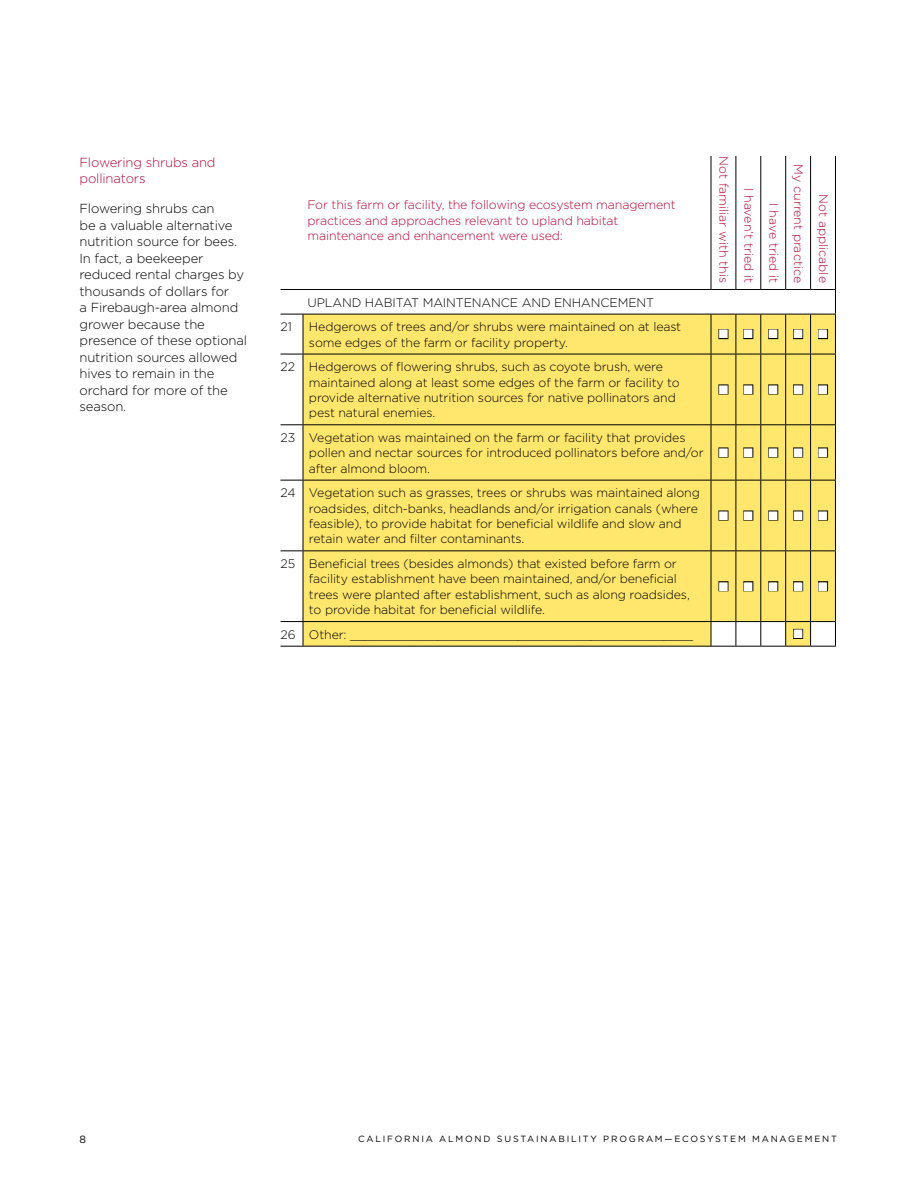
<style>
.page{position:relative;width:918px;height:1188px;background:#fff}
.page>*{position:absolute;margin:0;border:0;box-sizing:border-box;transform-origin:0 0}
.t1{font:300 13.05px/16.5px "Gotham";letter-spacing:-.01em;color:#000}
.t2{font:300 13.05px/16.5px "Gotham";letter-spacing:-.01em;color:#b30838}
.t3{font:300 12.3px/15.3px "Gotham";letter-spacing:-.01em;color:#000}
.t4{font:300 12.3px/15.3px "Gotham";letter-spacing:-.01em;color:#b30838}
.t5{font:12.3px "Zapf Dingbats ITC";color:#fff}
.t6{font:10.5px "Gotham";color:#000}
.t7{font:9px "Gotham";letter-spacing:.2em;color:#000}
</style>
<div class="page">
<div style="left:304px;top:315px;width:531px;height:331px;background:#ffe76e"></div>
<hr style="left:711px;top:156px;width:1px;height:133px;background:#000">
<hr style="left:736px;top:156px;width:1px;height:133px;background:#000">
<hr style="left:760px;top:156px;width:1px;height:133px;background:#000">
<hr style="left:785px;top:156px;width:1px;height:133px;background:#000">
<hr style="left:810px;top:156px;width:1px;height:133px;background:#000">
<svg style="left:280px;top:289px;width:23px;height:1px"></svg>
<hr style="left:303px;top:289px;width:408px;height:1px;background:#000">
<svg style="left:280px;top:314px;width:23px;height:1px"></svg>
<hr style="left:303px;top:314px;width:408px;height:1px;background:#000">
<hr style="left:303px;top:314px;width:1px;height:40px;background:#000">
<hr style="left:711px;top:314px;width:1px;height:40px;background:#000">
<hr style="left:736px;top:314px;width:1px;height:40px;background:#000">
<hr style="left:760px;top:314px;width:1px;height:40px;background:#000">
<hr style="left:785px;top:314px;width:1px;height:40px;background:#000">
<hr style="left:810px;top:314px;width:1px;height:40px;background:#000">
<hr style="left:835px;top:314px;width:1px;height:40px;background:#000">
<svg style="left:280px;top:354px;width:23px;height:1px"></svg>
<hr style="left:303px;top:354px;width:408px;height:1px;background:#000">
<hr style="left:303px;top:354px;width:1px;height:70px;background:#000">
<hr style="left:711px;top:354px;width:1px;height:70px;background:#000">
<hr style="left:736px;top:354px;width:1px;height:70px;background:#000">
<hr style="left:760px;top:354px;width:1px;height:70px;background:#000">
<hr style="left:785px;top:354px;width:1px;height:70px;background:#000">
<svg style="left:711px;top:354px;width:124px;height:1px"></svg>
<hr style="left:810px;top:354px;width:1px;height:70px;background:#000">
<hr style="left:835px;top:354px;width:1px;height:70px;background:#000">
<svg style="left:280px;top:424px;width:23px;height:1px"></svg>
<hr style="left:303px;top:424px;width:408px;height:1px;background:#000">
<hr style="left:303px;top:425px;width:1px;height:55px;background:#000">
<hr style="left:711px;top:425px;width:1px;height:55px;background:#000">
<hr style="left:736px;top:425px;width:1px;height:55px;background:#000">
<hr style="left:760px;top:425px;width:1px;height:55px;background:#000">
<hr style="left:785px;top:425px;width:1px;height:55px;background:#000">
<svg style="left:711px;top:424px;width:125px;height:1px"></svg>
<hr style="left:810px;top:425px;width:1px;height:55px;background:#000">
<hr style="left:835px;top:425px;width:1px;height:55px;background:#000">
<svg style="left:280px;top:480px;width:23px;height:1px"></svg>
<hr style="left:303px;top:480px;width:408px;height:1px;background:#000">
<hr style="left:303px;top:481px;width:1px;height:69px;background:#000">
<hr style="left:711px;top:481px;width:1px;height:69px;background:#000">
<hr style="left:736px;top:481px;width:1px;height:69px;background:#000">
<hr style="left:760px;top:481px;width:1px;height:69px;background:#000">
<hr style="left:785px;top:481px;width:1px;height:69px;background:#000">
<svg style="left:711px;top:480px;width:125px;height:1px"></svg>
<hr style="left:810px;top:481px;width:1px;height:69px;background:#000">
<hr style="left:835px;top:481px;width:1px;height:69px;background:#000">
<svg style="left:280px;top:550px;width:23px;height:1px"></svg>
<hr style="left:303px;top:550px;width:408px;height:1px;background:#000">
<hr style="left:303px;top:551px;width:1px;height:70px;background:#000">
<hr style="left:711px;top:551px;width:1px;height:70px;background:#000">
<hr style="left:736px;top:551px;width:1px;height:70px;background:#000">
<hr style="left:760px;top:551px;width:1px;height:70px;background:#000">
<hr style="left:785px;top:551px;width:1px;height:70px;background:#000">
<svg style="left:711px;top:550px;width:125px;height:1px"></svg>
<hr style="left:810px;top:551px;width:1px;height:70px;background:#000">
<hr style="left:835px;top:551px;width:1px;height:70px;background:#000">
<hr style="left:303px;top:621px;width:408px;height:1px;background:#000">
<svg style="left:280px;top:621px;width:24px;height:26px"></svg>
<hr style="left:303px;top:646px;width:408px;height:1px;background:#000">
<svg style="left:711px;top:621px;width:125px;height:26px"></svg>
<svg style="left:711px;top:289px;width:125px;height:26px"></svg>
<hr style="left:835px;top:156px;width:1px;height:133px;background:#000">
<div style="left:718px;top:329px;width:10px;height:10px;border:2px solid #000"></div>
<div style="left:743px;top:329px;width:10px;height:10px;border:2px solid #000"></div>
<div style="left:768px;top:329px;width:10px;height:10px;border:2px solid #000"></div>
<div style="left:793px;top:329px;width:10px;height:10px;border:2px solid #000"></div>
<div style="left:818px;top:329px;width:10px;height:10px;border:2px solid #000"></div>
<div style="left:768px;top:384px;width:10px;height:11px;border:2px solid #000"></div>
<div style="left:793px;top:384px;width:10px;height:11px;border:2px solid #000"></div>
<div style="left:818px;top:384px;width:10px;height:11px;border:2px solid #000"></div>
<div style="left:768px;top:447px;width:10px;height:11px;border:2px solid #000"></div>
<div style="left:793px;top:447px;width:10px;height:11px;border:2px solid #000"></div>
<div style="left:818px;top:447px;width:10px;height:11px;border:2px solid #000"></div>
<div style="left:768px;top:510px;width:10px;height:11px;border:2px solid #000"></div>
<div style="left:793px;top:510px;width:10px;height:11px;border:2px solid #000"></div>
<div style="left:818px;top:510px;width:10px;height:11px;border:2px solid #000"></div>
<div style="left:718px;top:581px;width:10px;height:10px;border:2px solid #000"></div>
<div style="left:743px;top:581px;width:10px;height:10px;border:2px solid #000"></div>
<div style="left:768px;top:581px;width:10px;height:10px;border:2px solid #000"></div>
<div style="left:793px;top:581px;width:10px;height:10px;border:2px solid #000"></div>
<div style="left:818px;top:581px;width:10px;height:10px;border:2px solid #000"></div>
<div style="left:793px;top:629px;width:10px;height:10px;border:2px solid #000"></div>
<svg style="left:719px;top:330px;width:34px;height:8px"></svg>
<svg style="left:769px;top:330px;width:33px;height:8px"></svg>
<svg style="left:719px;top:385px;width:34px;height:9px"></svg>
<svg style="left:769px;top:385px;width:33px;height:9px"></svg>
<svg style="left:719px;top:448px;width:34px;height:9px"></svg>
<svg style="left:769px;top:448px;width:33px;height:9px"></svg>
<svg style="left:719px;top:511px;width:34px;height:9px"></svg>
<svg style="left:769px;top:511px;width:33px;height:9px"></svg>
<svg style="left:719px;top:582px;width:34px;height:9px"></svg>
<svg style="left:769px;top:582px;width:33px;height:9px"></svg>
<p class="t2" style="left:80px;top:154px;width:138px">Flowering shrubs and pollinators</p>
<p class="t1" style="left:80px;top:200px;width:169px">Flowering shrubs can<br>be a valuable alternative nutrition source for bees.<br>In fact, a beekeeper reduced rental charges by thousands of dollars for<br>a Firebaugh-area almond grower because the presence of these optional nutrition sources allowed hives to remain in the orchard for more of the season.</p>
<p class="t4" style="left:308px;top:197px;width:370px">For this farm or facility, the following ecosystem management practices and approaches relevant to upland habitat maintenance and enhancement were used:</p>
<p class="t3" style="left:308px;top:294px;width:348px">UPLAND HABITAT MAINTENANCE AND ENHANCEMENT</p>
<p class="t4" style="left:732px;top:156px;width:128px;rotate:90deg">Not familiar with this</p>
<p class="t4" style="left:757px;top:188px;width:96px;rotate:90deg">I haven’t tried it</p>
<p class="t4" style="left:782px;top:203px;width:81px;rotate:90deg">I have tried it</p>
<p class="t4" style="left:806px;top:164px;width:120px;rotate:90deg">My current practice</p>
<p class="t4" style="left:831px;top:194px;width:90px;rotate:90deg">Not applicable</p>
<p class="t3" style="left:280px;top:319px;width:13px">21</p>
<p class="t3" style="left:309px;top:319px;width:374px">Hedgerows of trees and/or shrubs were maintained on at least some edges of the farm or facility property.</p>
<p class="t5" style="left:818px;top:328px;width:11px">■</p>
<p class="t3" style="left:309px;top:359px;width:372px;text-indent:-28px">22 Hedgerows of flowering shrubs, such as coyote brush, were maintained along at least some edges of the farm or facility to provide alternative nutrition sources for native pollinators and pest natural enemies.</p>
<p class="t5" style="left:818px;top:384px;width:11px">■</p>
<p class="t3" style="left:309px;top:430px;width:396px;text-indent:-28px">23 Vegetation was maintained on the farm or facility that provides pollen and nectar sources for introduced pollinators before and/or after almond bloom.</p>
<p class="t3" style="left:309px;top:485px;width:392px;text-indent:-28px">24 Vegetation such as grasses, trees or shrubs was maintained along roadsides, ditch-banks, headlands and/or irrigation canals (where feasible), to provide habitat for beneficial wildlife and slow and retain water and filter contaminants.</p>
<p class="t3" style="left:309px;top:556px;width:382px;text-indent:-28px">25 Beneficial trees (besides almonds) that existed before farm or facility establishment have been maintained, and/or beneficial trees were planted after establishment, such as along roadsides, to provide habitat for beneficial wildlife.</p>
<p class="t3" style="left:280px;top:627px;width:414px">26 Other: _______________________________________________</p>
<p class="t5" style="left:793px;top:628px;width:11px">■</p>
<p class="t5" style="left:818px;top:447px;width:11px">■</p>
<p class="t5" style="left:818px;top:510px;width:11px">■</p>
<p class="t5" style="left:818px;top:581px;width:11px">■</p>
<p class="t6" style="left:80px;top:1133px;width:8px">8</p>
<p class="t7" style="left:358px;top:1133px;width:480px">CALIFORNIA ALMOND SUSTAINABILITY PROGRAM—ECOSYSTEM MANAGEMENT</p>
</div>
